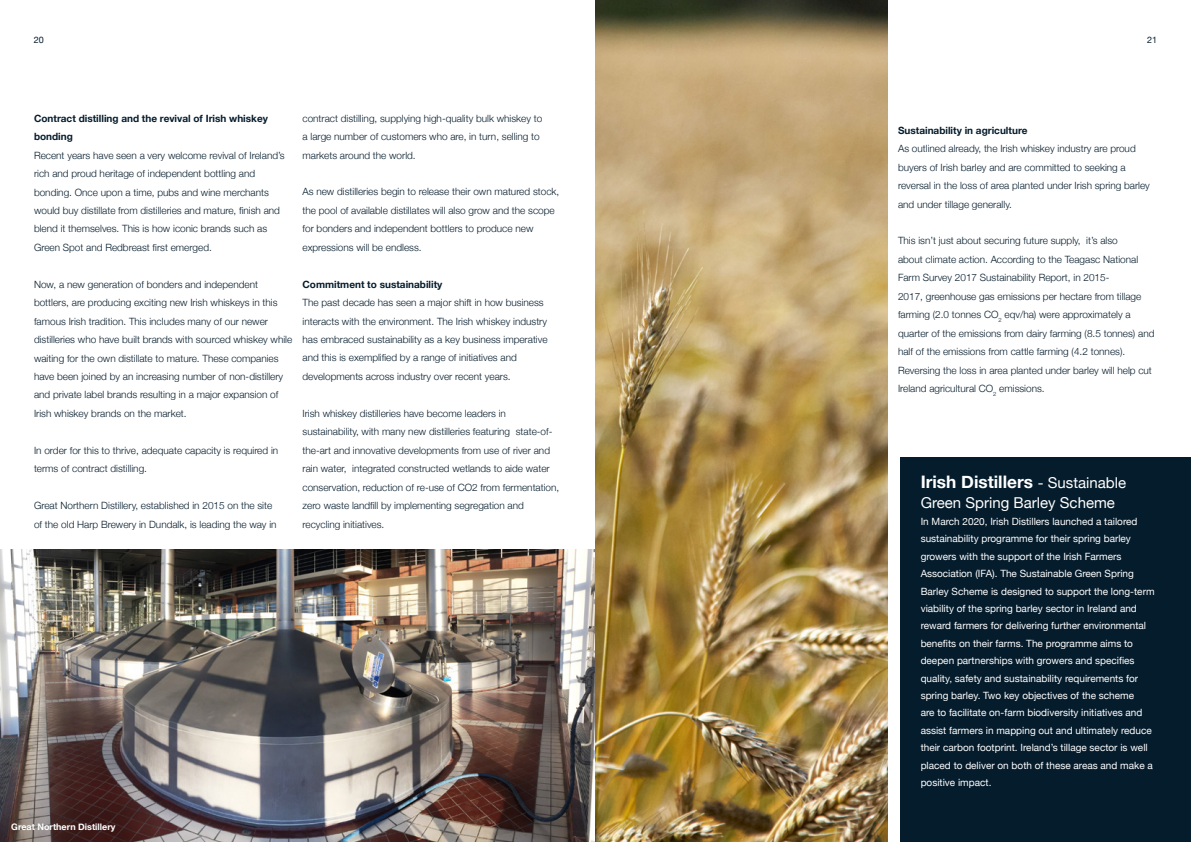
<style>
.page{position:relative;width:1191px;height:842px;background:#fff}
.page>*{position:absolute;margin:0;border:0;box-sizing:border-box;transform-origin:0 0}
.t1{font:700 17.2px "Helvetica Neue";color:#fff}
.t2{font:15px "Helvetica Neue";color:#fff}
.t3{font:300 10px/18.4px "Helvetica Neue";color:#051c2c}
.t4{font:10px/17.4px "Helvetica Neue";color:#fff}
.t5{font:700 10px/18.5px "Helvetica Neue";color:#051c2c}
.t6{font:700 9px "Helvetica Neue";color:#fff}
.t7{font:9px "Helvetica Neue";color:#051c2c}
.s1{font-weight:400;font-size:15px}
</style>
<div class="page">
<img style="left:0;top:549px;width:595px;height:293px">
<img style="left:595px;top:0;width:292px;height:842px">
<div style="left:900px;top:458px;width:291px;height:384px;background:#051c2c"></div>
<p class="t7" style="left:34px;top:34px;width:12px">20</p>
<p class="t7" style="left:1147px;top:34px;width:12px">21</p>
<p class="t5" style="left:34px;top:109px;width:235px">Contract distilling and the revival of Irish whiskey bonding</p>
<p class="t3" style="left:34px;top:146px;width:252px">Recent years have seen a very welcome revival of Ireland’s rich and proud heritage of independent bottling and bonding. Once upon a time, pubs and wine merchants would buy distillate from distilleries and mature, finish and blend it themselves. This is how iconic brands such as Green Spot and Redbreast first emerged.</p>
<p class="t3" style="left:34px;top:275px;width:260px">Now, a new generation of bonders and independent bottlers, are producing exciting new Irish whiskeys in this famous Irish tradition. This includes many of our newer distilleries who have built brands with sourced whiskey while waiting for the own distillate to mature. These companies have been joined by an increasing number of non-distillery and private label brands resulting in a major expansion of Irish whiskey brands on the market.</p>
<p class="t3" style="left:34px;top:441px;width:246px">In order for this to thrive, adequate capacity is required in terms of contract distilling.</p>
<p class="t3" style="left:34px;top:496px;width:244px">Great Northern Distillery, established in 2015 on the site of the old Harp Brewery in Dundalk, is leading the way in</p>
<p class="t3" style="left:302px;top:109px;width:241px">contract distilling, supplying high-quality bulk whiskey to a large number of customers who are, in turn, selling to markets around the world.</p>
<p class="t3" style="left:302px;top:182px;width:258px">As new distilleries begin to release their own matured stock, the pool of available distillates will also grow and the scope for bonders and independent bottlers to produce new expressions will be endless.</p>
<p class="t5" style="left:302px;top:275px;width:141px">Commitment to sustainability</p>
<p class="t3" style="left:302px;top:293px;width:247px">The past decade has seen a major shift in how business interacts with the environment. The Irish whiskey industry has embraced sustainability as a key business imperative and this is exemplified by a range of initiatives and developments across industry over recent years.</p>
<p class="t3" style="left:302px;top:404px;width:258px">Irish whiskey distilleries have become leaders in sustainability, with many new distilleries featuring state-of&shy;the-art and innovative developments from use of river and rain water, integrated constructed wetlands to aide water conservation, reduction of re-use of CO2 from fermentation, zero waste landfill by implementing segregation and recycling initiatives.</p>
<p class="t6" style="left:11px;top:821px;width:106px">Great Northern Distillery</p>
<p class="t5" style="left:898px;top:121px;width:131px">Sustainability in agriculture</p>
<p class="t3" style="left:898px;top:139px;width:253px">As outlined already, the Irish whiskey industry are proud buyers of Irish barley and are committed to seeking a reversal in the loss of area planted under Irish spring barley and under tillage generally.</p>
<p class="t3" style="left:898px;top:231px;width:258px">This isn’t just about securing future supply, it’s also<br>about climate action. According to the Teagasc National Farm Survey 2017 Sustainability Report, in 2015-<br>2017, greenhouse gas emissions per hectare from tillage farming (2.0 tonnes CO<sub>2</sub> eqv/ha) were approximately a quarter of the emissions from dairy farming (8.5 tonnes) and half of the emissions from cattle farming (4.2 tonnes).<br>Reversing the loss in area planted under barley will help cut Ireland agricultural CO<sub>2</sub> emissions.</p>
<p class="t1" style="left:920px;top:471px;width:207px">Irish Distillers <span class="s1">- Sustainable</span></p>
<p class="t2" style="left:920px;top:493px;width:196px">Green Spring Barley Scheme</p>
<p class="t4" style="left:920px;top:513px;width:235px">In March 2020, Irish Distillers launched a tailored sustainability programme for their spring barley growers with the support of the Irish Farmers Association (IFA). The Sustainable Green Spring Barley Scheme is designed to support the long-term viability of the spring barley sector in Ireland and reward farmers for delivering further environmental benefits on their farms. The programme aims to deepen partnerships with growers and specifies quality, safety and sustainability requirements for spring barley. Two key objectives of the scheme<br>are to facilitate on-farm biodiversity initiatives and assist farmers in mapping out and ultimately reduce their carbon footprint. Ireland’s tillage sector is well placed to deliver on both of these areas and make a positive impact.</p>
</div>
